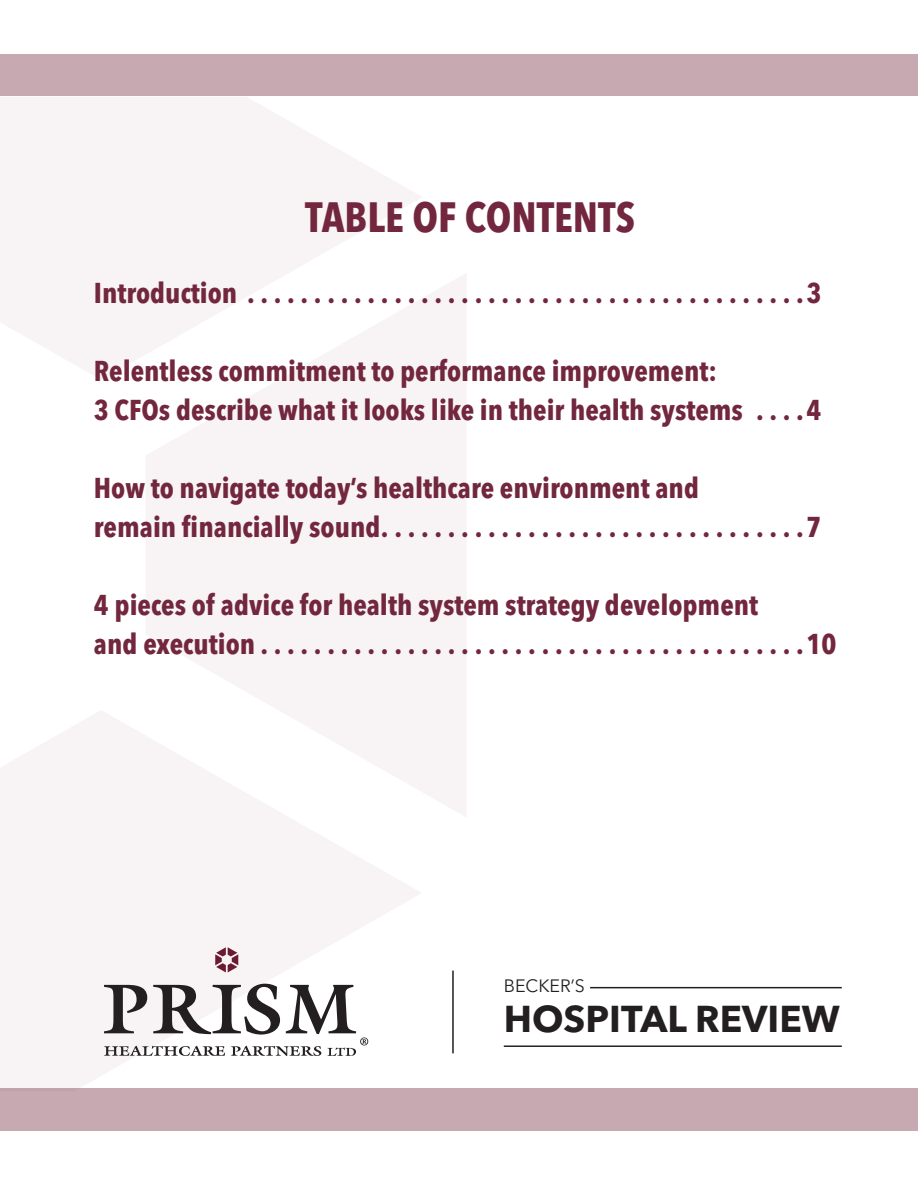
<style>
.page{position:relative;width:918px;height:1188px;background:#fff}
.page>*{position:absolute;margin:0;border:0;box-sizing:border-box;transform-origin:0 0}
.t1{font:700 condensed 42px "Avenir Next LT Pro";color:#72273e}
.t2{font:700 37.05px "Avenir Next LT Pro";color:#231f20}
.t3{font:700 condensed 28.5px/39px "Avenir Next LT Pro";color:#72273e}
.t4{font:17.85px "Avenir Next LT Pro";color:#231f20}
</style>
<div class="page">
<div style="left:0;top:54px;width:918px;height:42px;background:#c7a9b2"></div>
<div style="left:0;top:1089px;width:918px;height:42px;background:#c7a9b2"></div>
<hr style="left:590px;top:987px;width:252px;height:1px;background:#231f20">
<hr style="left:504px;top:1045px;width:338px;height:2px;background:#231f20">
<svg style="left:0;top:97px;width:467px;height:992px;fill:#f8f4f5"></svg>
<hr style="left:452px;top:971px;width:2px;height:82px;background:#231f20">
<svg style="left:215px;top:947px;width:23px;height:25px"></svg>
<svg style="left:104px;top:984px;width:264px;height:72px"></svg>
<p class="t1" style="left:305px;top:191px;width:331px">TABLE OF CONTENTS</p>
<p class="t3" style="left:94px;top:273px;width:729px">Introduction . . . . . . . . . . . . . . . . . . . . . . . . . . . . . . . . . . . . . . . . . 3</p>
<p class="t3" style="left:94px;top:351px;width:729px">Relentless commitment to performance improvement:<br>3 CFOs describe what it looks like in their health systems . . . 4</p>
<p class="t3" style="left:94px;top:468px;width:729px">How to navigate today’s healthcare environment and<br>remain financially sound . . . . . . . . . . . . . . . . . . . . . . . . . . . . . . . 7</p>
<p class="t3" style="left:94px;top:585px;width:744px">4 pieces of advice for health system strategy development<br>and execution . . . . . . . . . . . . . . . . . . . . . . . . . . . . . . . . . . . . . . . . 10</p>
<p class="t4" style="left:504px;top:975px;width:82px">BECKER’S</p>
<p class="t2" style="left:504px;top:997px;width:338px">HOSPITAL REVIEW</p>
</div>
